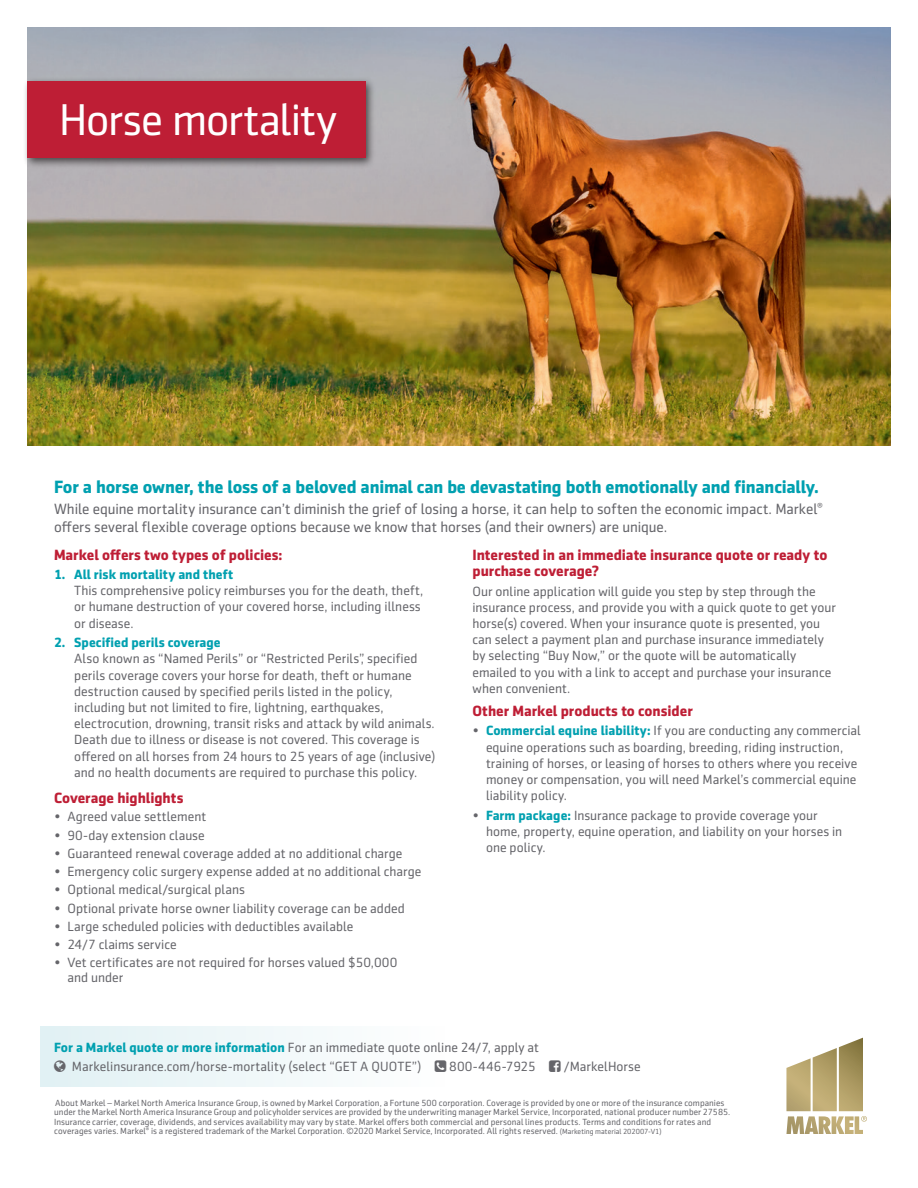
<style>
.page{position:relative;width:918px;height:1188px;background:#fff}
.page>*{position:absolute;margin:0;border:0;box-sizing:border-box;transform-origin:0 0}
.t1{font:45px "Sentico Sans DT";letter-spacing:-.025em;color:#fff}
.t2{font:700 18px "Sentico Sans DT";letter-spacing:-.01em;color:#00a0b0}
.t3{font:15px/18px "Sentico Sans DT";letter-spacing:-.005em;color:#65656a}
.t4{font:700 15px/16.5px "Sentico Sans DT";color:#be1e35}
.t5{font:13.5px/16.2px "Sentico Sans DT";color:#65656a}
.t6{font:700 13.5px "Sentico Sans DT";letter-spacing:.005em;color:#00a0b0}
.t7{font:9px/9.3px "Sentico Sans DT";letter-spacing:.005em;color:#65656a}
.s1{font-weight:700;color:#00a0b0}
.s2{font-size:7.5px}
</style>
<div class="page">
<svg style="left:786px;top:1038px;width:81px;height:96px"></svg>
<img style="left:27px;top:27px;width:864px;height:419px">
<div style="left:22px;top:76px;width:354px;height:93px;background:#231f20;opacity:.75"></div>
<div style="left:27px;top:81px;width:338px;height:77px;background:#be1e35"></div>
<div style="left:40px;top:1026px;width:406px;height:61px;background:linear-gradient(to right,#e0f0f4,#fefefe)"></div>
<svg style="left:54px;top:1060px;width:12px;height:12px"></svg>
<svg style="left:435px;top:1060px;width:11px;height:12px"></svg>
<h1 class="t1" style="left:59px;top:95px;width:279px">Horse mortality</h1>
<h2 class="t2" style="left:54px;top:476px;width:767px">For a horse owner, the loss of a beloved animal can be devastating both emotionally and financially.</h2>
<p class="t3" style="left:54px;top:500px;width:770px">While equine mortality insurance can’t diminish the grief of losing a horse, it can help to soften the economic impact. Markel<sup>® </sup>offers several flexible coverage options because we know that horses (and their owners) are unique.</p>
<p class="t4" style="left:54px;top:546px;width:230px">Markel offers two types of policies:</p>
<p class="t6" style="left:54px;top:567px;width:181px">1. All risk mortality and theft</p>
<p class="t5" style="left:74px;top:583px;width:351px">This comprehensive policy reimburses you for the death, theft, or humane destruction of your covered horse, including illness or disease.</p>
<p class="t6" style="left:54px;top:635px;width:168px">2. Specified perils coverage</p>
<p class="t5" style="left:74px;top:651px;width:363px">Also known as “Named Perils” or “Restricted Perils”, specified perils coverage covers your horse for death, theft or humane destruction caused by specified perils listed in the policy, including but not limited to fire, lightning, earthquakes, electrocution, drowning, transit risks and attack by wild animals.<br>Death due to illness or disease is not covered. This coverage is offered on all horses from 24 hours to 25 years of age (inclusive) and no health documents are required to purchase this policy.</p>
<p class="t4" style="left:54px;top:790px;width:131px">Coverage highlights</p>
<p class="t5" style="left:54px;top:809px;width:154px">• Agreed value settlement</p>
<p class="t5" style="left:54px;top:827px;width:152px">• 90-day extension clause</p>
<p class="t5" style="left:54px;top:845px;width:350px">• Guaranteed renewal coverage added at no additional charge</p>
<p class="t5" style="left:54px;top:864px;width:369px">• Emergency colic surgery expense added at no additional charge</p>
<p class="t5" style="left:54px;top:882px;width:192px">• Optional medical/surgical plans</p>
<p class="t5" style="left:54px;top:900px;width:352px">• Optional private horse owner liability coverage can be added</p>
<p class="t5" style="left:54px;top:918px;width:301px">• Large scheduled policies with deductibles available</p>
<p class="t5" style="left:54px;top:936px;width:124px">• 24/7 claims service</p>
<p class="t5" style="left:68px;top:955px;width:331px;line-height:15px;text-indent:-14px">• Vet certificates are not required for horses valued $50,000 and under</p>
<p class="t4" style="left:472px;top:546px;width:356px">Interested in an immediate insurance quote or ready to purchase coverage?</p>
<p class="t5" style="left:472px;top:583px;width:365px">Our online application will guide you step by step through the insurance process, and provide you with a quick quote to get your horse(s) covered. When your insurance quote is presented, you can select a payment plan and purchase insurance immediately by selecting “Buy Now,” or the quote will be automatically emailed to you with a link to accept and purchase your insurance when convenient.</p>
<p class="t4" style="left:472px;top:702px;width:222px">Other Markel products to consider</p>
<p class="t5" style="left:486px;top:723px;width:376px;text-indent:-14px">• <span class="s1">Commercial equine liability:</span> If you are conducting any commercial equine operations such as boarding, breeding, riding instruction, training of horses, or leasing of horses to others where you receive money or compensation, you will need Markel’s commercial equine liability policy.</p>
<p class="t5" style="left:486px;top:807px;width:358px;text-indent:-14px">• <span class="s1">Farm package:</span> Insurance package to provide coverage your home, property, equine operation, and liability on your horses in one policy.</p>
<p class="t5" style="left:72px;top:1037px;width:469px;line-height:19.4px;text-indent:-18px"><span class="s1">For a Markel quote or more information</span> For an immediate quote online 24/7, apply at<br>Markelinsurance.com/horse-mortality (select “GET A QUOTE”)</p>
<p class="t5" style="left:449px;top:1058px;width:88px">800-446-7925</p>
<p class="t5" style="left:564px;top:1058px;width:79px">/MarkelHorse</p>
<p class="t7" style="left:54px;top:1098px;width:678px">About Markel – Markel North America Insurance Group, is owned by Markel Corporation, a Fortune 500 corporation. Coverage is provided by one or more of the insurance companies under the Markel North America Insurance Group and policyholder services are provided by the underwriting manager Markel Service, Incorporated, national producer number 27585.<br>Insurance carrier, coverage, dividends, and services availability may vary by state. Markel offers both commercial and personal lines products. Terms and conditions for rates and coverages varies. Markel<sup>®</sup> is a registered trademark of the Markel Corporation. ©2020 Markel Service, Incorporated. All rights reserved. <span class="s2">(Marketing material 202007-V1)</span></p>
</div>
